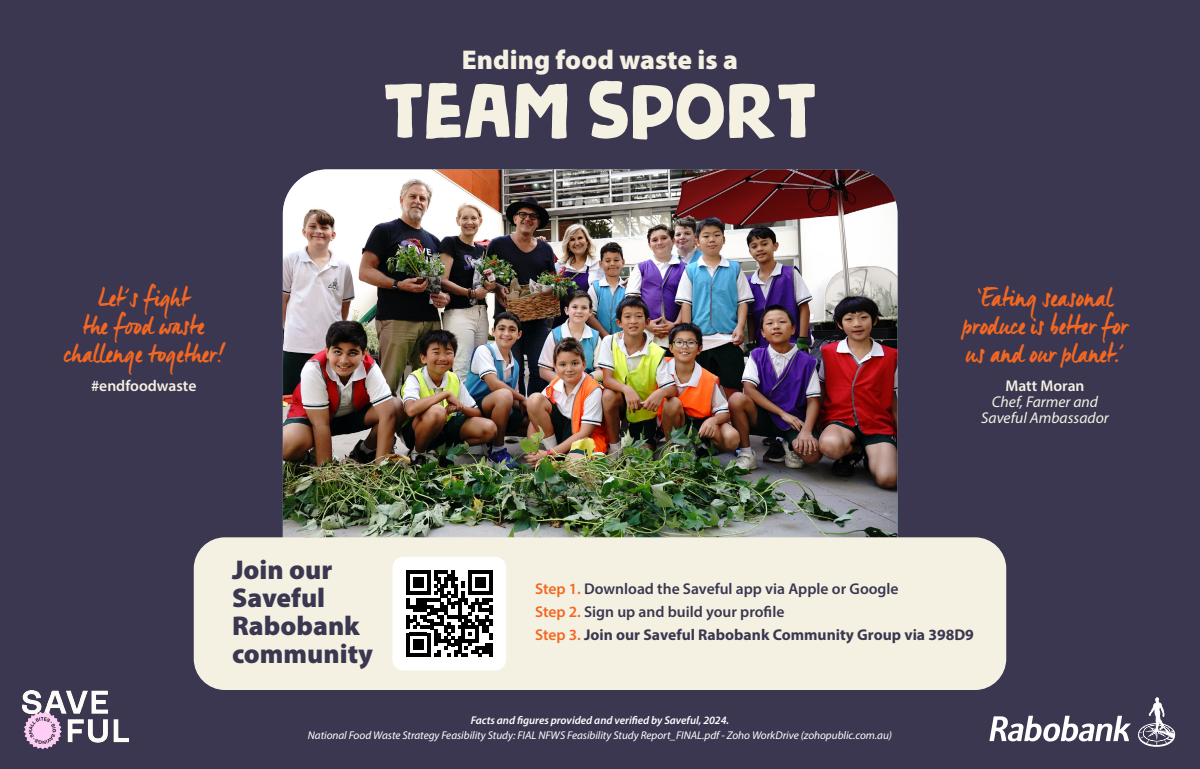
<style>
.page{position:relative;width:1200px;height:769px;background:#3b3751}
.page>*{position:absolute;margin:0;border:0;box-sizing:border-box;transform-origin:0 0}
.t1{font:81.25px "Nickname DEMO";color:#f5f1e2}
.t2{font:27.19px/28.2px "Manus";color:#f26722;text-align:center}
.t3{font:900 27.19px/28.2px "Myriad Pro";color:#3b3751}
.t4{font:900 27.19px "Myriad Pro";color:#f5f1e2}
.t5{font:600 15.62px/23.1px "Myriad Pro";color:#3b3751}
.t6{font:italic 15.62px/15.6px "Myriad Pro";color:#f5f1e2;text-align:center}
.t7{font:600 15.62px "Myriad Pro";color:#f5f1e2}
.t8{font:italic 11.25px "Myriad Pro";letter-spacing:-.005em;color:#fff}
.t9{font:italic 600 11.25px "Myriad Pro";letter-spacing:-.005em;color:#fff}
.s1{color:#f26722}
.s2{font-weight:700}
</style>
<div class="page">
<img style="left:283px;top:169px;width:614px;height:368px">
<img style="left:22px;top:690px;width:107px;height:60px">
<svg style="left:989px;top:716px;width:142px;height:25px"></svg>
<svg style="left:1138px;top:697px;width:38px;height:49px"></svg>
<div style="left:194px;top:537px;width:812px;height:153px;background:#f5f1e2;border-radius:31px"></div>
<div style="left:392px;top:557px;width:114px;height:113px;background:#fff;border-radius:11px"></div>
<svg style="left:406px;top:570px;width:86px;height:86px"></svg>
<h2 class="t4" style="left:462px;top:41px;width:278px">Ending food waste is a</h2>
<h1 class="t1" style="left:383px;top:58px;width:435px">TEAM SPORT</h1>
<h2 class="t2" style="left:64px;top:282px;width:161px">Let’s fight<br>the food waste challenge together!</h2>
<p class="t7" style="left:91px;top:376px;width:107px">#endfoodwaste</p>
<h2 class="t3" style="left:232px;top:554px;width:143px">Join our<br>Saveful<br>Rabobank community</h2>
<h2 class="t2" style="left:962px;top:282px;width:168px">‘Eating seasonal produce is better for us and our planet.’</h2>
<p class="t7" style="left:1005px;top:376px;width:81px">Matt Moran</p>
<p class="t6" style="left:981px;top:394px;width:129px">Chef, Farmer and<br>Saveful Ambassador</p>
<p class="t5" style="left:535px;top:577px;width:440px"><span class="s1">Step 1.</span> Download the Saveful app via Apple or Google<br><span class="s1">Step 2.</span> Sign up and build your profile<br><span class="s1">Step 3.</span> <span class="s2">Join our Saveful Rabobank Community Group via 398D9</span></p>
<p class="t9" style="left:471px;top:712px;width:260px">Facts and figures provided and verified by Saveful, 2024.</p>
<p class="t8" style="left:308px;top:728px;width:586px">National Food Waste Strategy Feasibility Study: FIAL NFWS Feasibility Study Report_FINAL.pdf - Zoho WorkDrive (zohopublic.com.au)</p>
</div>
